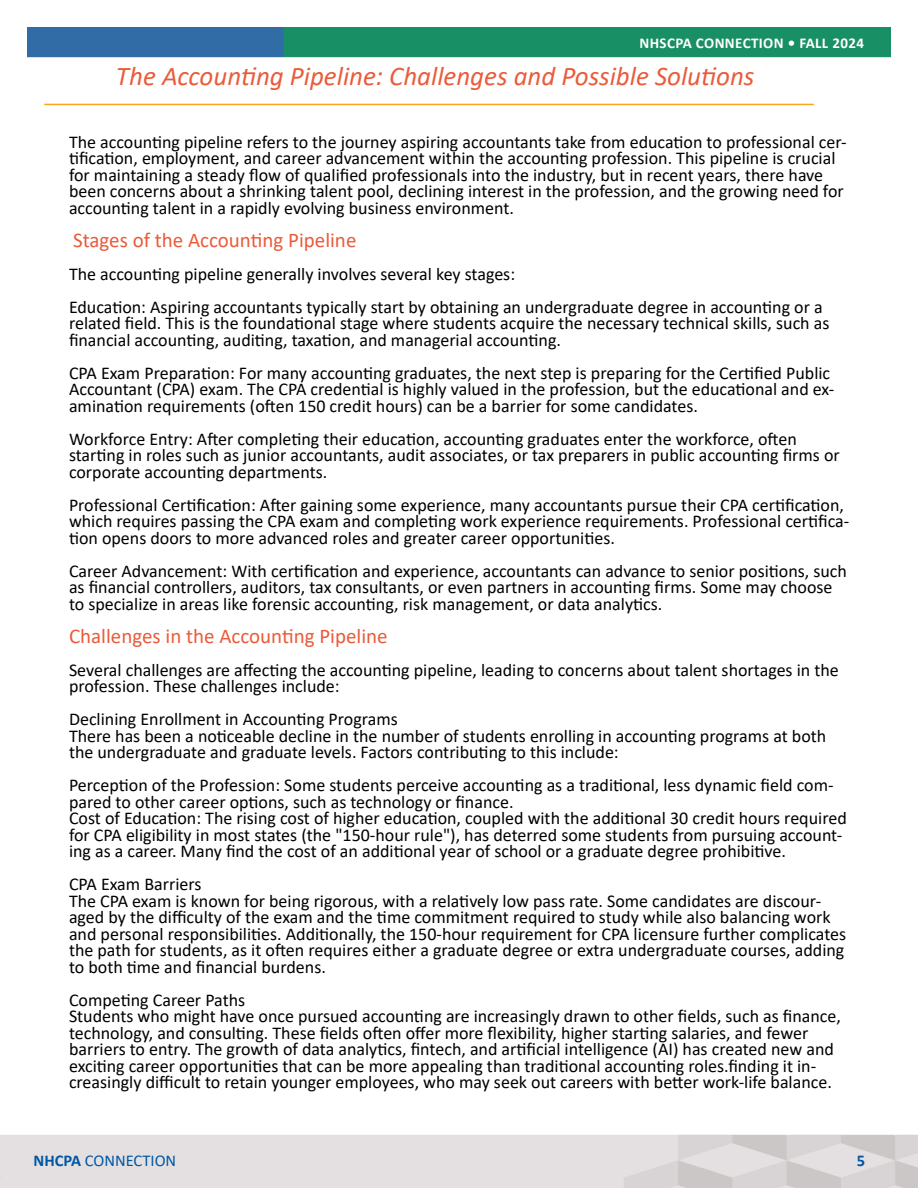
<style>
.page{position:relative;width:918px;height:1188px;background:#fff}
.page>*{position:absolute;margin:0;border:0;box-sizing:border-box;transform-origin:0 0}
.headline{font:italic 27px "Calibri";color:#ea5b3a}
.t1{font:21px "Calibri";color:#ea5b3a}
.t2{font:18px/16.5px "Calibri";color:#000}
.t3{font:16.5px "Calibri";color:#0057a4}
.t4{font:700 16.5px "Calibri";color:#0057a4}
.t5{font:700 15px "Calibri";letter-spacing:.025em;color:#fff}
.s1{font-weight:700}
</style>
<div class="page">
<img style="left:0;top:27px;width:918px;height:1161px">
<hr style="left:44px;top:104px;width:770px;height:1px;background:#f9a61a">
<div style="left:68px;top:120px;width:783px;height:987px;background:#fff"></div>
<p class="t5" style="left:640px;top:32px;width:226px">NHSCPA CONNECTION • FALL 2024</p>
<p class="headline" style="left:116px;top:57px;width:640px">The Accounting Pipeline: Challenges and Possible Solutions</p>
<p class="t2" style="left:69px;top:133px;width:779px">The accounting pipeline refers to the journey aspiring accountants take from education to professional cer&shy;tification, employment, and career advancement within the accounting profession. This pipeline is crucial for maintaining a steady flow of qualified professionals into the industry, but in recent years, there have been concerns about a shrinking talent pool, declining interest in the profession, and the growing need for accounting talent in a rapidly evolving business environment.</p>
<p class="t1" style="left:73px;top:225px;width:285px">Stages of the Accounting Pipeline</p>
<p class="t2" style="left:69px;top:265px;width:448px">The accounting pipeline generally involves several key stages:</p>
<p class="t2" style="left:69px;top:298px;width:762px">Education: Aspiring accountants typically start by obtaining an undergraduate degree in accounting or a related field. This is the foundational stage where students acquire the necessary technical skills, such as financial accounting, auditing, taxation, and managerial accounting.</p>
<p class="t2" style="left:69px;top:364px;width:767px">CPA Exam Preparation: For many accounting graduates, the next step is preparing for the Certified Public<br>Accountant (CPA) exam. The CPA credential is highly valued in the profession, but the educational and ex&shy;amination requirements (often 150 credit hours) can be a barrier for some candidates.</p>
<p class="t2" style="left:69px;top:430px;width:772px">Workforce Entry: After completing their education, accounting graduates enter the workforce, often starting in roles such as junior accountants, audit associates, or tax preparers in public accounting firms or corporate accounting departments.</p>
<p class="t2" style="left:69px;top:496px;width:782px">Professional Certification: After gaining some experience, many accountants pursue their CPA certification, which requires passing the CPA exam and completing work experience requirements. Professional certifica&shy;tion opens doors to more advanced roles and greater career opportunities.</p>
<p class="t2" style="left:69px;top:562px;width:780px">Career Advancement: With certification and experience, accountants can advance to senior positions, such as financial controllers, auditors, tax consultants, or even partners in accounting firms. Some may choose to specialize in areas like forensic accounting, risk management, or data analytics.</p>
<p class="t1" style="left:69px;top:621px;width:320px">Challenges in the Accounting Pipeline</p>
<p class="t2" style="left:69px;top:661px;width:771px">Several challenges are affecting the accounting pipeline, leading to concerns about talent shortages in the profession. These challenges include:</p>
<p class="t2" style="left:69px;top:711px;width:759px">Declining Enrollment in Accounting Programs<br>There has been a noticeable decline in the number of students enrolling in accounting programs at both the undergraduate and graduate levels. Factors contributing to this include:</p>
<p class="t2" style="left:69px;top:777px;width:779px">Perception of the Profession: Some students perceive accounting as a traditional, less dynamic field com&shy;pared to other career options, such as technology or finance.<br>Cost of Education: The rising cost of higher education, coupled with the additional 30 credit hours required for CPA eligibility in most states (the "150-hour rule"), has deterred some students from pursuing account&shy;ing as a career. Many find the cost of an additional year of school or a graduate degree prohibitive.</p>
<p class="t2" style="left:69px;top:876px;width:779px">CPA Exam Barriers<br>The CPA exam is known for being rigorous, with a relatively low pass rate. Some candidates are discour&shy;aged by the difficulty of the exam and the time commitment required to study while also balancing work and personal responsibilities. Additionally, the 150-hour requirement for CPA licensure further complicates the path for students, as it often requires either a graduate degree or extra undergraduate courses, adding to both time and financial burdens.</p>
<p class="t2" style="left:69px;top:991px;width:774px">Competing Career Paths<br>Students who might have once pursued accounting are increasingly drawn to other fields, such as finance, technology, and consulting. These fields often offer more flexibility, higher starting salaries, and fewer barriers to entry. The growth of data analytics, fintech, and artificial intelligence (AI) has created new and exciting career opportunities that can be more appealing than traditional accounting roles.finding it in&shy;creasingly difficult to retain younger employees, who may seek out careers with better work-life balance.</p>
<p class="t3" style="left:33px;top:1149px;width:144px"><span class="s1">NHCPA</span> CONNECTION</p>
<p class="t4" style="left:857px;top:1149px;width:10px">5</p>
</div>
